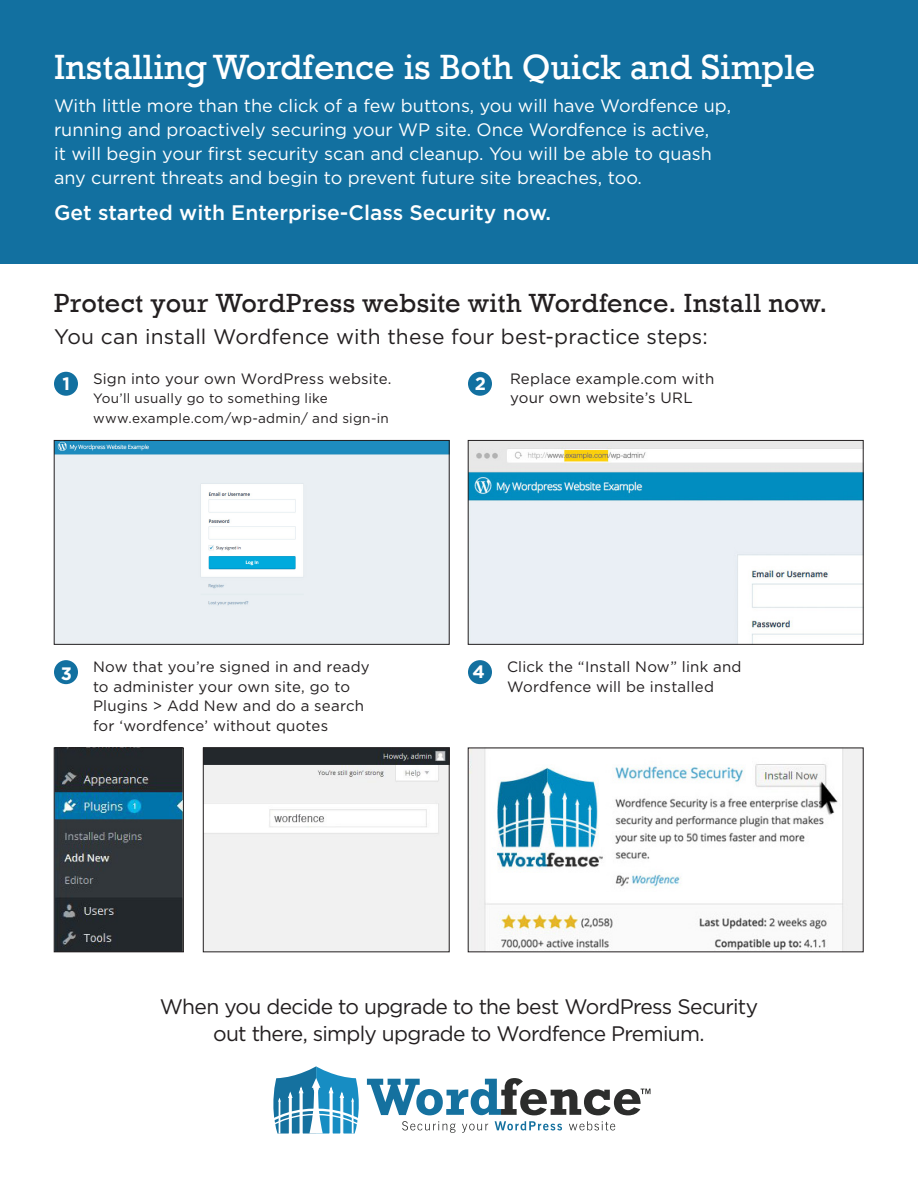
<style>
.page{position:relative;width:918px;height:1188px;background:#fff}
.page>*{position:absolute;margin:0;border:0;box-sizing:border-box;transform-origin:0 0}
.t1{font:36px "Rockwell";color:#fff}
.t2{font:27px "Rockwell";letter-spacing:.01em;color:#231f20}
.t3{font:21px/27px "Gotham";letter-spacing:-.03em;color:#231f20;text-align:center}
.t4{font:21px "Gotham";letter-spacing:.005em;color:#231f20}
.t5{font:500 21px "Gotham";color:#fff}
.t6{font:18px/24px "Gotham";color:#fff}
.t7{font:700 18px "Gotham";color:#fff}
.t8{font:15px/19.5px "Gotham";letter-spacing:.015em;color:#231f20}
.t9{font:13.5px/19.5px "Gotham";letter-spacing:.02em;color:#231f20}
</style>
<div class="page">
<img style="left:470px;top:442px;width:391px;height:201px">
<div style="left:468px;top:440px;width:395px;height:205px;border:1px solid #231f20"></div>
<img style="left:56px;top:442px;width:391px;height:201px">
<div style="left:54px;top:440px;width:395px;height:205px;border:1px solid #231f20"></div>
<div style="left:0;top:0;width:918px;height:263px;background:#1270a0"></div>
<img style="left:470px;top:750px;width:391px;height:200px">
<img style="left:56px;top:750px;width:126px;height:200px">
<div style="left:54px;top:748px;width:130px;height:204px;border:1px solid #231f20"></div>
<img style="left:205px;top:750px;width:242px;height:200px">
<div style="left:203px;top:748px;width:246px;height:204px;border:1px solid #231f20"></div>
<div style="left:468px;top:372px;width:24px;height:24px;background:#1270a0;border-radius:50%"></div>
<div style="left:54px;top:372px;width:24px;height:24px;background:#1270a0;border-radius:50%"></div>
<div style="left:54px;top:660px;width:24px;height:24px;background:#1270a0;border-radius:50%"></div>
<div style="left:468px;top:660px;width:24px;height:24px;background:#1270a0;border-radius:50%"></div>
<svg style="left:273px;top:1066px;width:378px;height:68px"></svg>
<p class="t1" style="left:54px;top:46px;width:763px">Installing Wordfence is Both Quick and Simple</p>
<p class="t6" style="left:54px;top:93px;width:679px">With little more than the click of a few buttons, you will have Wordfence up, running and proactively securing your WP site. Once Wordfence is active,<br>it will begin your first security scan and cleanup. You will be able to quash any current threats and begin to prevent future site breaches, too.</p>
<p class="t5" style="left:54px;top:199px;width:499px">Get started with Enterprise-Class Security now.</p>
<p class="t2" style="left:54px;top:287px;width:775px">Protect your WordPress website with Wordfence. Install now.</p>
<p class="t4" style="left:54px;top:323px;width:655px">You can install Wordfence with these four best-practice steps:</p>
<p class="t7" style="left:63px;top:371px;width:9px">1</p>
<p class="t7" style="left:475px;top:371px;width:13px">2</p>
<p class="t8" style="left:93px;top:368px;width:300px">Sign into your own WordPress website.</p>
<p class="t9" style="left:93px;top:388px;width:297px">You’ll usually go to something like www.example.com/wp-admin/ and sign-in</p>
<p class="t8" style="left:510px;top:368px;width:206px">Replace example.com with your own website’s URL</p>
<p class="t8" style="left:93px;top:657px;width:278px">Now that you’re signed in and ready to administer your own site, go to<br>Plugins &gt; Add New and do a search for ‘wordfence’ without quotes</p>
<p class="t7" style="left:61px;top:661px;width:13px">3</p>
<p class="t7" style="left:473px;top:660px;width:14px">4</p>
<p class="t8" style="left:507px;top:657px;width:236px">Click the “Install Now” link and<br>Wordfence will be installed</p>
<p class="t3" style="left:160px;top:992px;width:600px">When you decide to upgrade to the best WordPress Security out there, simply upgrade to Wordfence Premium.</p>
</div>
